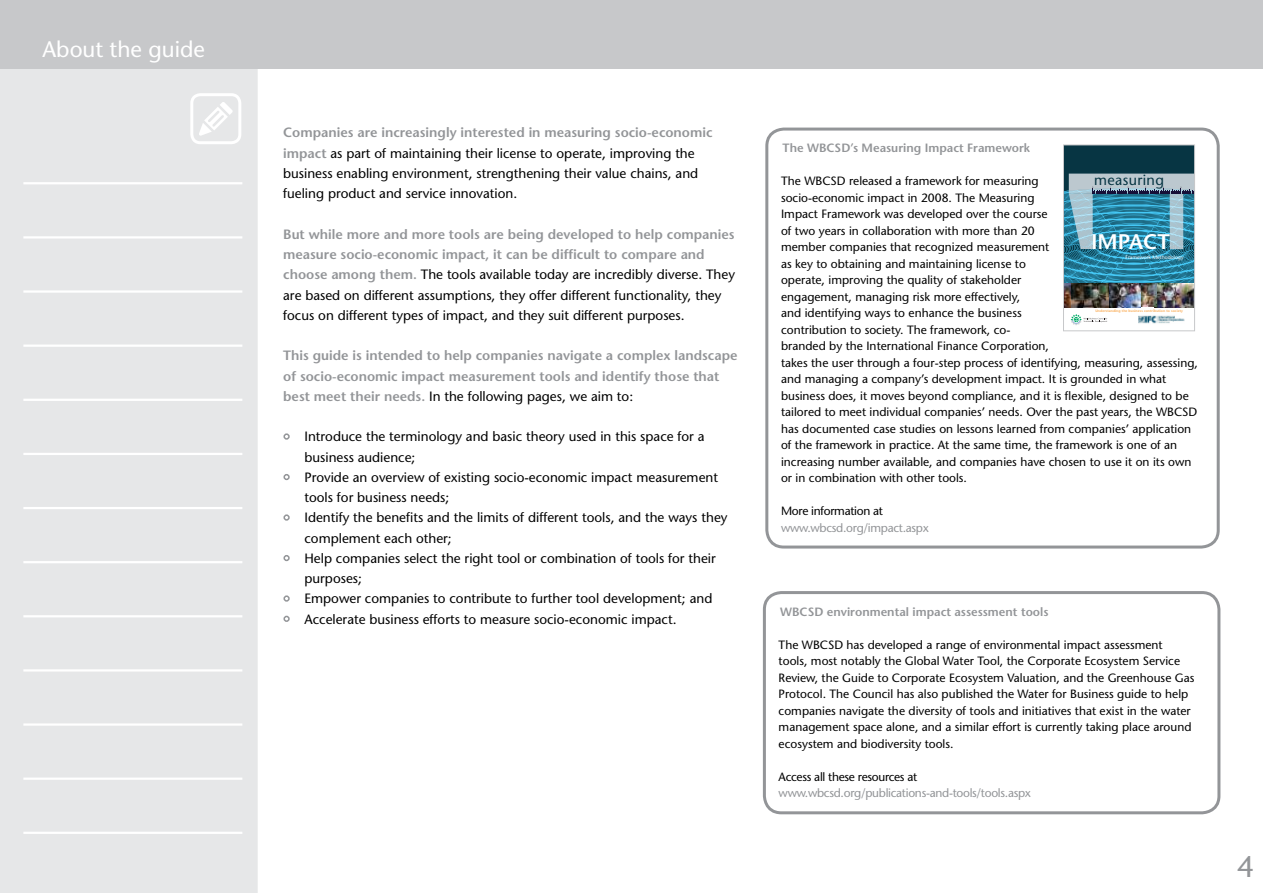
<style>
.page{position:relative;width:1263px;height:893px;background:#fff}
.page>*{position:absolute;margin:0;border:0;box-sizing:border-box;transform-origin:0 0}
.t1{font:500 30px "Stone Sans Std";color:#939598}
.t2{font:500 22.5px "Stone Sans Std";color:#fff}
.t3{font:600 21.15px "Stone Sans";color:#fff}
.t4{font:14.55px "Stone Sans";letter-spacing:.025em;color:#073543}
.t5{font:500 13.5px/20.2px "Stone Sans Std";color:#000}
.t6{font:600 13.5px/20.2px "Stone Sans Std";color:#939598}
.t7{font:500 12px/16.5px "Stone Sans Std";color:#000}
.t8{font:600 12px "Stone Sans Std";color:#939598}
.t9{font:500 12px "Stone Sans Std";letter-spacing:-.025em;color:#939598}
.t10{font:500 12px "Stone Sans Std";letter-spacing:-.025em;color:#000}
.t11{font:5.25px "Stone Sans";color:#fff}
.t12{font:600 3.45px "Stone Sans";letter-spacing:.025em;color:#faa74b}
.s1{font-weight:600;color:#939598}
.s2{font-weight:500;color:#000}
</style>
<div class="page">
<div style="left:0;top:68px;width:258px;height:825px;background:#e6e7e8"></div>
<hr style="left:23px;top:182px;width:219px;height:2px;background:#fff">
<hr style="left:23px;top:236px;width:219px;height:3px;background:#fff">
<hr style="left:23px;top:290px;width:219px;height:3px;background:#fff">
<hr style="left:23px;top:345px;width:219px;height:2px;background:#fff">
<hr style="left:23px;top:399px;width:219px;height:2px;background:#fff">
<hr style="left:23px;top:453px;width:219px;height:2px;background:#fff">
<hr style="left:23px;top:507px;width:219px;height:2px;background:#fff">
<hr style="left:23px;top:561px;width:219px;height:2px;background:#fff">
<hr style="left:23px;top:615px;width:219px;height:2px;background:#fff">
<hr style="left:23px;top:669px;width:219px;height:2px;background:#fff">
<hr style="left:23px;top:723px;width:219px;height:3px;background:#fff">
<hr style="left:23px;top:777px;width:219px;height:3px;background:#fff">
<hr style="left:23px;top:832px;width:219px;height:2px;background:#fff">
<div style="left:0;top:0;width:1263px;height:68px;background:#c7c8ca"></div>
<svg style="left:199px;top:102px;width:34px;height:34px"></svg>
<div style="left:190px;top:93px;width:51px;height:51px;border:3px solid #fff;border-radius:9px"></div>
<div style="left:283px;top:433px;width:7px;height:7px;border:2px solid #939598;border-radius:50%"></div>
<div style="left:283px;top:474px;width:7px;height:6px;border:2px solid #939598;border-radius:50%"></div>
<div style="left:283px;top:514px;width:7px;height:7px;border:2px solid #939598;border-radius:50%"></div>
<div style="left:283px;top:555px;width:7px;height:6px;border:2px solid #939598;border-radius:50%"></div>
<div style="left:283px;top:595px;width:7px;height:7px;border:2px solid #939598;border-radius:50%"></div>
<div style="left:283px;top:616px;width:7px;height:6px;border:2px solid #939598;border-radius:50%"></div>
<div style="left:765px;top:128px;width:455px;height:421px;border:3px solid #939598;border-radius:17px"></div>
<div style="left:1063px;top:145px;width:131px;height:157px;background:#073543"></div>
<img style="left:1065px;top:174px;width:128px;height:151px">
<img style="left:1135px;top:311px;width:53px;height:14px">
<div style="left:1063px;top:145px;width:132px;height:186px;border:1px solid #c7c8ca"></div>
<div style="left:763px;top:591px;width:457px;height:223px;border:3px solid #939598;border-radius:17px"></div>
<h2 class="t2" style="left:43px;top:35px;width:164px">About the guide</h2>
<p class="t5" style="left:283px;top:123px;width:431px"><span class="s1">Companies are increasingly interested in measuring socio-economic impact</span> as part of maintaining their license to operate, improving the business enabling environment, strengthening their value chains, and fueling product and service innovation.</p>
<p class="t5" style="left:283px;top:224px;width:453px"><span class="s1">But while more and more tools are being developed to help companies measure socio-economic impact, it can be difficult to compare and choose among them.</span> The tools available today are incredibly diverse. They are based on different assumptions, they offer different functionality, they focus on different types of impact, and they suit different purposes.</p>
<p class="t6" style="left:283px;top:345px;width:456px">This guide is intended to help companies navigate a complex landscape of socio-economic impact measurement tools and identify those that best meet their needs. <span class="s2">In the following pages, we aim to:</span></p>
<p class="t5" style="left:304px;top:426px;width:424px">Introduce the terminology and basic theory used in this space for a business audience;<br>Provide an overview of existing socio-economic impact measurement tools for business needs;<br>Identify the benefits and the limits of different tools, and the ways they complement each other;<br>Help companies select the right tool or combination of tools for their purposes;<br>Empower companies to contribute to further tool development; and Accelerate business efforts to measure socio-economic impact.</p>
<p class="t8" style="left:783px;top:141px;width:249px">The WBCSD’s Measuring Impact Framework</p>
<p class="t7" style="left:781px;top:173px;width:418px">The WBCSD released a framework for measuring<br>socio-economic impact in 2008. The Measuring<br>Impact Framework was developed over the course<br>of two years in collaboration with more than 20<br>member companies that recognized measurement<br>as key to obtaining and maintaining license to<br>operate, improving the quality of stakeholder<br>engagement, managing risk more effectively,<br>and identifying ways to enhance the business<br>contribution to society. The framework, co-<br>branded by the International Finance Corporation,<br>takes the user through a four-step process of identifying, measuring, assessing, and managing a company’s development impact. It is grounded in what business does, it moves beyond compliance, and it is flexible, designed to be tailored to meet individual companies’ needs. Over the past years, the WBCSD has documented case studies on lessons learned from companies’ application of the framework in practice. At the same time, the framework is one of an increasing number available, and companies have chosen to use it on its own or in combination with other tools.</p>
<p class="t10" style="left:781px;top:504px;width:103px">More information at</p>
<p class="t9" style="left:781px;top:520px;width:149px">www.wbcsd.org/impact.aspx</p>
<p class="t4" style="left:1094px;top:171px;width:71px">measuring</p>
<h3 class="t3" style="left:1091px;top:229px;width:80px">IMPACT</h3>
<p class="t11" style="left:1125px;top:254px;width:59px">Framework Methodology</p>
<p class="t12" style="left:1095px;top:308px;width:89px">Understanding the business contribution to society</p>
<p class="t8" style="left:780px;top:604px;width:270px">WBCSD environmental impact assessment tools</p>
<p class="t7" style="left:779px;top:636px;width:417px">The WBCSD has developed a range of environmental impact assessment tools, most notably the Global Water Tool, the Corporate Ecosystem Service Review, the Guide to Corporate Ecosystem Valuation, and the Greenhouse Gas Protocol. The Council has also published the Water for Business guide to help companies navigate the diversity of tools and initiatives that exist in the water management space alone, and a similar effort is currently taking place around ecosystem and biodiversity tools.</p>
<p class="t10" style="left:779px;top:769px;width:140px">Access all these resources at</p>
<p class="t9" style="left:779px;top:786px;width:254px">www.wbcsd.org/publications-and-tools/tools.aspx</p>
<h1 class="t1" style="left:1237px;top:848px;width:19px">4</h1>
</div>
